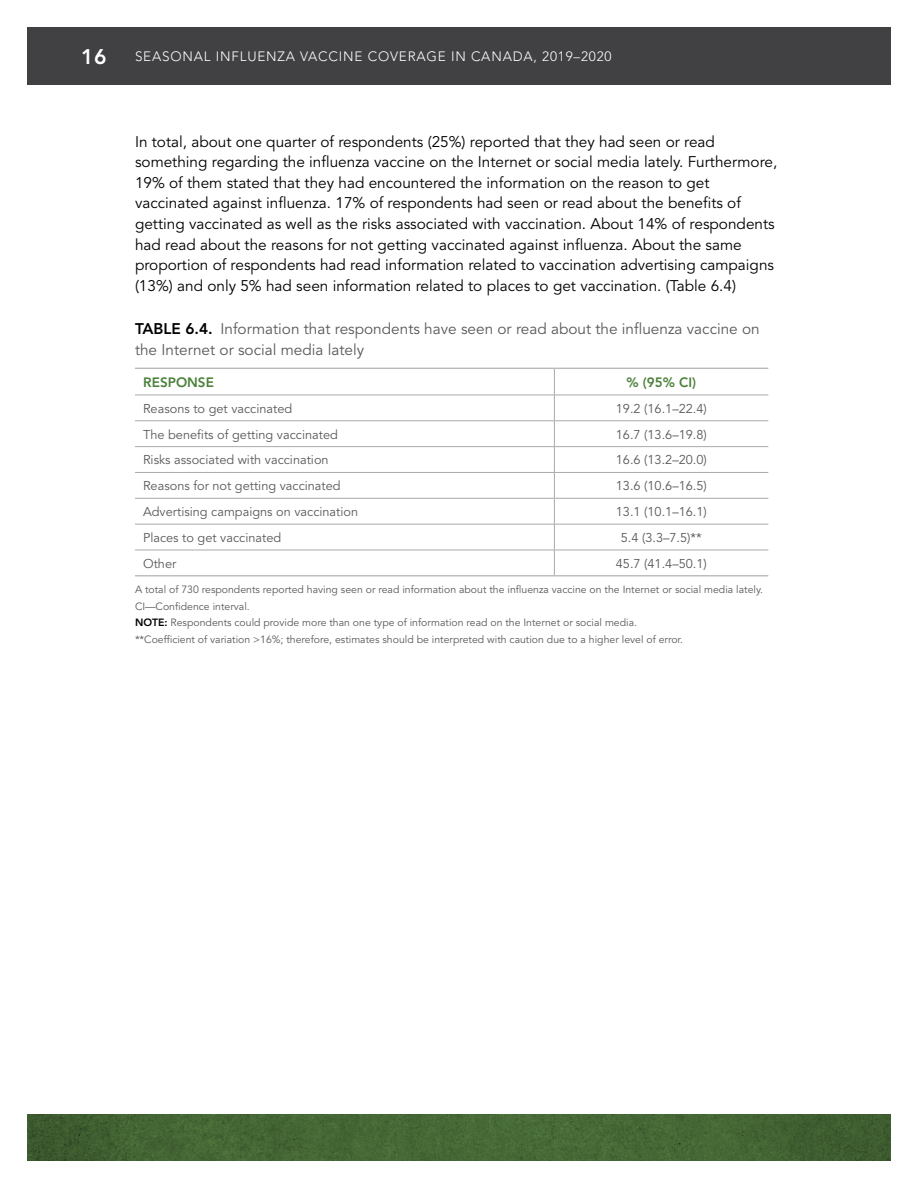
<style>
.page{position:relative;width:918px;height:1188px;background:#fff}
.page>*{position:absolute;margin:0;border:0;box-sizing:border-box;transform-origin:0 0}
.t1{font:800 21px "Avenir LT Std";color:#fff}
.t2{font:15.3px/20.5px "Avenir LT Std";color:#000}
.t3{font:15.3px/20.5px "Avenir LT Std";color:#58595b}
.t4{font:300 13.5px "Avenir LT Std";letter-spacing:.06em;color:#fff}
.t5{font:800 13.5px "Avenir LT Std";color:#4b813b}
.t6{font:12.75px "Avenir LT Std";color:#58595b}
.t7{font:10.5px/16.5px "Avenir LT Std";color:#58595b}
.s1{font-weight:800;color:#000}
</style>
<div class="page">
<svg style="left:27px;top:1115px;width:864px;height:46px;background:#436433"></svg>
<div style="left:27px;top:27px;width:113px;height:57px;background:#414042"></div>
<div style="left:135px;top:27px;width:756px;height:57px;background:#414042"></div>
<hr style="left:135px;top:395px;width:419px;height:1px;background:#a7a9ac">
<hr style="left:554px;top:395px;width:214px;height:1px;background:#a7a9ac">
<hr style="left:135px;top:421px;width:419px;height:1px;background:#a7a9ac">
<hr style="left:554px;top:421px;width:214px;height:1px;background:#a7a9ac">
<hr style="left:135px;top:446px;width:419px;height:1px;background:#a7a9ac">
<hr style="left:554px;top:446px;width:214px;height:1px;background:#a7a9ac">
<hr style="left:135px;top:472px;width:419px;height:1px;background:#a7a9ac">
<hr style="left:554px;top:472px;width:214px;height:1px;background:#a7a9ac">
<hr style="left:135px;top:498px;width:419px;height:1px;background:#a7a9ac">
<hr style="left:554px;top:498px;width:214px;height:1px;background:#a7a9ac">
<hr style="left:135px;top:524px;width:419px;height:1px;background:#a7a9ac">
<hr style="left:554px;top:524px;width:214px;height:1px;background:#a7a9ac">
<hr style="left:135px;top:550px;width:419px;height:1px;background:#a7a9ac">
<hr style="left:554px;top:550px;width:214px;height:1px;background:#a7a9ac">
<svg style="left:554px;top:369px;width:1px;height:206px"></svg>
<hr style="left:135px;top:368px;width:419px;height:1px;background:#a7a9ac">
<hr style="left:554px;top:368px;width:214px;height:1px;background:#a7a9ac">
<hr style="left:135px;top:575px;width:419px;height:1px;background:#a7a9ac">
<hr style="left:554px;top:575px;width:214px;height:1px;background:#a7a9ac">
<h1 class="t1" style="left:81px;top:44px;width:27px">16</h1>
<p class="t4" style="left:135px;top:48px;width:478px">SEASONAL INFLUENZA VACCINE COVERAGE IN CANADA, 2019–2020</p>
<p class="t2" style="left:135px;top:132px;width:644px">In total, about one quarter of respondents (25%) reported that they had seen or read something regarding the influenza vaccine on the Internet or social media lately. Furthermore, 19% of them stated that they had encountered the information on the reason to get vaccinated against influenza. 17% of respondents had seen or read about the benefits of getting vaccinated as well as the risks associated with vaccination. About 14% of respondents had read about the reasons for not getting vaccinated against influenza. About the same proportion of respondents had read information related to vaccination advertising campaigns (13%) and only 5% had seen information related to places to get vaccination. (Table 6.4)</p>
<p class="t3" style="left:135px;top:319px;width:626px"><span class="s1">TABLE 6.4.</span> Information that respondents have seen or read about the influenza vaccine on the Internet or social media lately</p>
<p class="t5" style="left:143px;top:374px;width:72px">RESPONSE</p>
<p class="t5" style="left:627px;top:374px;width:71px">% (95% CI)</p>
<p class="t6" style="left:143px;top:401px;width:151px">Reasons to get vaccinated</p>
<p class="t6" style="left:616px;top:401px;width:92px">19.2 (16.1–22.4)</p>
<p class="t6" style="left:143px;top:427px;width:196px">The benefits of getting vaccinated</p>
<p class="t6" style="left:616px;top:427px;width:92px">16.7 (13.6–19.8)</p>
<p class="t6" style="left:143px;top:453px;width:187px">Risks associated with vaccination</p>
<p class="t6" style="left:616px;top:453px;width:92px">16.6 (13.2–20.0)</p>
<p class="t6" style="left:143px;top:478px;width:199px">Reasons for not getting vaccinated</p>
<p class="t6" style="left:616px;top:478px;width:92px">13.6 (10.6–16.5)</p>
<p class="t6" style="left:143px;top:504px;width:217px">Advertising campaigns on vaccination</p>
<p class="t6" style="left:616px;top:504px;width:92px">13.1 (10.1–16.1)</p>
<p class="t6" style="left:143px;top:530px;width:140px">Places to get vaccinated</p>
<p class="t6" style="left:621px;top:530px;width:83px">5.4 (3.3–7.5)**</p>
<p class="t6" style="left:143px;top:556px;width:35px">Other</p>
<p class="t6" style="left:616px;top:556px;width:92px">45.7 (41.4–50.1)</p>
<p class="t7" style="left:135px;top:581px;width:630px">A total of 730 respondents reported having seen or read information about the influenza vaccine on the Internet or social media lately.<br>CI—Confidence interval.<br><span class="s1">NOTE:</span> Respondents could provide more than one type of information read on the Internet or social media.<br>**Coefficient of variation &gt;16%; therefore, estimates should be interpreted with caution due to a higher level of error.</p>
</div>
